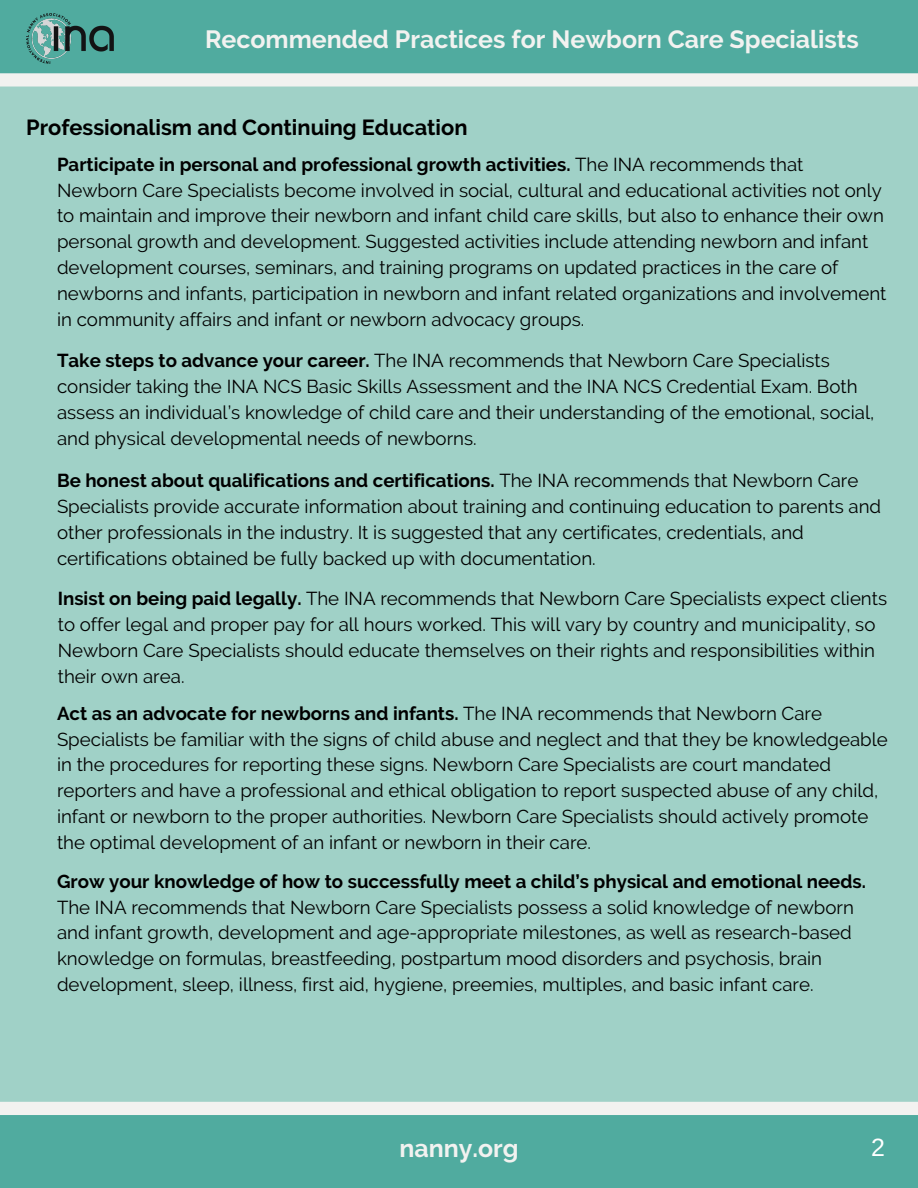
<style>
.page{position:relative;width:918px;height:1188px;background:#50ab9f}
.page>*{position:absolute;margin:0;border:0;box-sizing:border-box;transform-origin:0 0}
.t1{font:700 24.9px "Raleway";color:#f2f2f0}
.t2{font:24.9px "Arimo";color:#fff}
.t3{font:700 21.75px "Raleway";color:#000}
.t4{font:18.75px/25.8px "Raleway";color:#000}
.s1{font-weight:700}
</style>
<div class="page">
<div style="left:0;top:73px;width:918px;height:1042px;background:#a0d1c7"></div>
<img style="left:26px;top:14px;width:88px;height:49px">
<p class="t1" style="left:205px;top:25px;width:655px">Recommended Practices for Newborn Care Specialists</p>
<p class="t3" style="left:26px;top:115px;width:443px">Professionalism and Continuing Education</p>
<p class="t4" style="left:57px;top:151px;width:831px"><span class="s1">Participate in personal and professional growth activities.</span> The INA recommends that Newborn Care Specialists become involved in social, cultural and educational activities not only to maintain and improve their newborn and infant child care skills, but also to enhance their own personal growth and development. Suggested activities include attending newborn and infant development courses, seminars, and training programs on updated practices in the care of newborns and infants, participation in newborn and infant related organizations and involvement in community affairs and infant or newborn advocacy groups.</p>
<p class="t4" style="left:57px;top:348px;width:819px"><span class="s1">Take steps to advance your career.</span> The INA recommends that Newborn Care Specialists consider taking the INA NCS Basic Skills Assessment and the INA NCS Credential Exam. Both assess an individual’s knowledge of child care and their understanding of the emotional, social, and physical developmental needs of newborns.</p>
<p class="t4" style="left:57px;top:468px;width:826px"><span class="s1">Be honest about qualifications and certifications.</span> The INA recommends that Newborn Care Specialists provide accurate information about training and continuing education to parents and other professionals in the industry. It is suggested that any certificates, credentials, and certifications obtained be fully backed up with documentation.</p>
<p class="t4" style="left:58px;top:585px;width:831px"><span class="s1">Insist on being paid legally.</span> The INA recommends that Newborn Care Specialists expect clients to offer legal and proper pay for all hours worked. This will vary by country and municipality, so Newborn Care Specialists should educate themselves on their rights and responsibilities within their own area.</p>
<p class="t4" style="left:57px;top:700px;width:832px"><span class="s1">Act as an advocate for newborns and infants.</span> The INA recommends that Newborn Care Specialists be familiar with the signs of child abuse and neglect and that they be knowledgeable in the procedures for reporting these signs. Newborn Care Specialists are court mandated reporters and have a professional and ethical obligation to report suspected abuse of any child, infant or newborn to the proper authorities. Newborn Care Specialists should actively promote the optimal development of an infant or newborn in their care.</p>
<p class="t4" style="left:57px;top:868px;width:810px"><span class="s1">Grow your knowledge of how to successfully meet a child’s physical and emotional needs.<br></span>The INA recommends that Newborn Care Specialists possess a solid knowledge of newborn and infant growth, development and age-appropriate milestones, as well as research-based knowledge on formulas, breastfeeding, postpartum mood disorders and psychosis, brain development, sleep, illness, first aid, hygiene, preemies, multiples, and basic infant care.</p>
<p class="t1" style="left:399px;top:1133px;width:121px">nanny.org</p>
<p class="t2" style="left:871px;top:1133px;width:15px">2</p>
</div>
